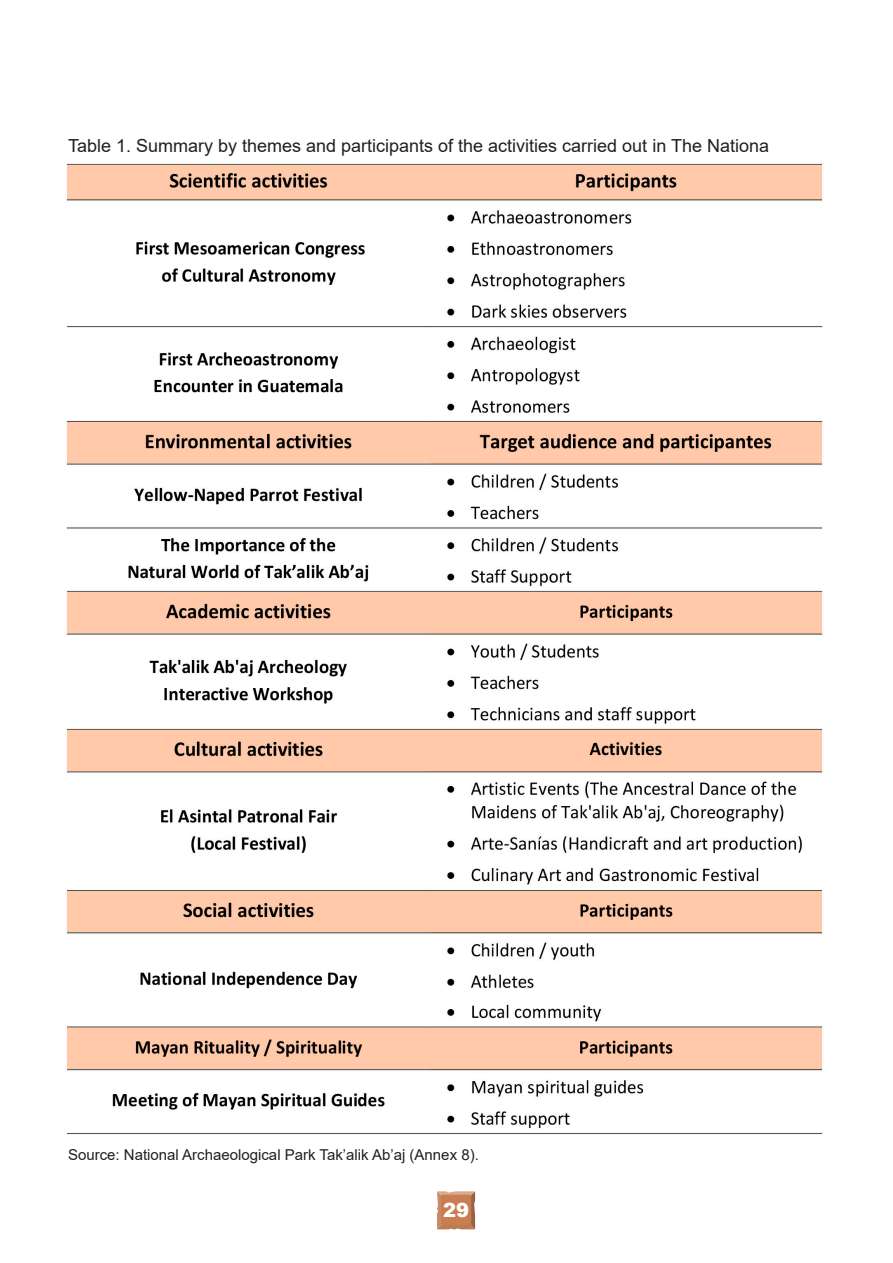
<style>
.page{position:relative;width:893px;height:1263px;background:#fff}
.page>*{position:absolute;margin:0;border:0;box-sizing:border-box;transform-origin:0 0}
.t1{font:900 19.5px "Arial";color:#fff}
.t2{font:18px "Arial";color:#231f20}
.t3{font:15px "Arial";color:#231f20}
</style>
<div class="page">
<svg style="left:437px;top:1191px;width:38px;height:38px"></svg>
<div style="left:441px;top:1195px;width:30px;height:30px;background:#ca7d51;border-radius:2px"></div>
<img style="left:66px;top:163px;width:758px;height:972px">
<p class="t2" style="left:68px;top:133px;width:703px">Table 1. Summary by themes and participants of the activities carried out in The Nationa</p>
<p class="t3" style="left:68px;top:1144px;width:412px">Source: National Archaeological Park Tak’alik Ab’aj (Annex 8).</p>
<p class="t1" style="left:443px;top:1195px;width:28px">29</p>
</div>
